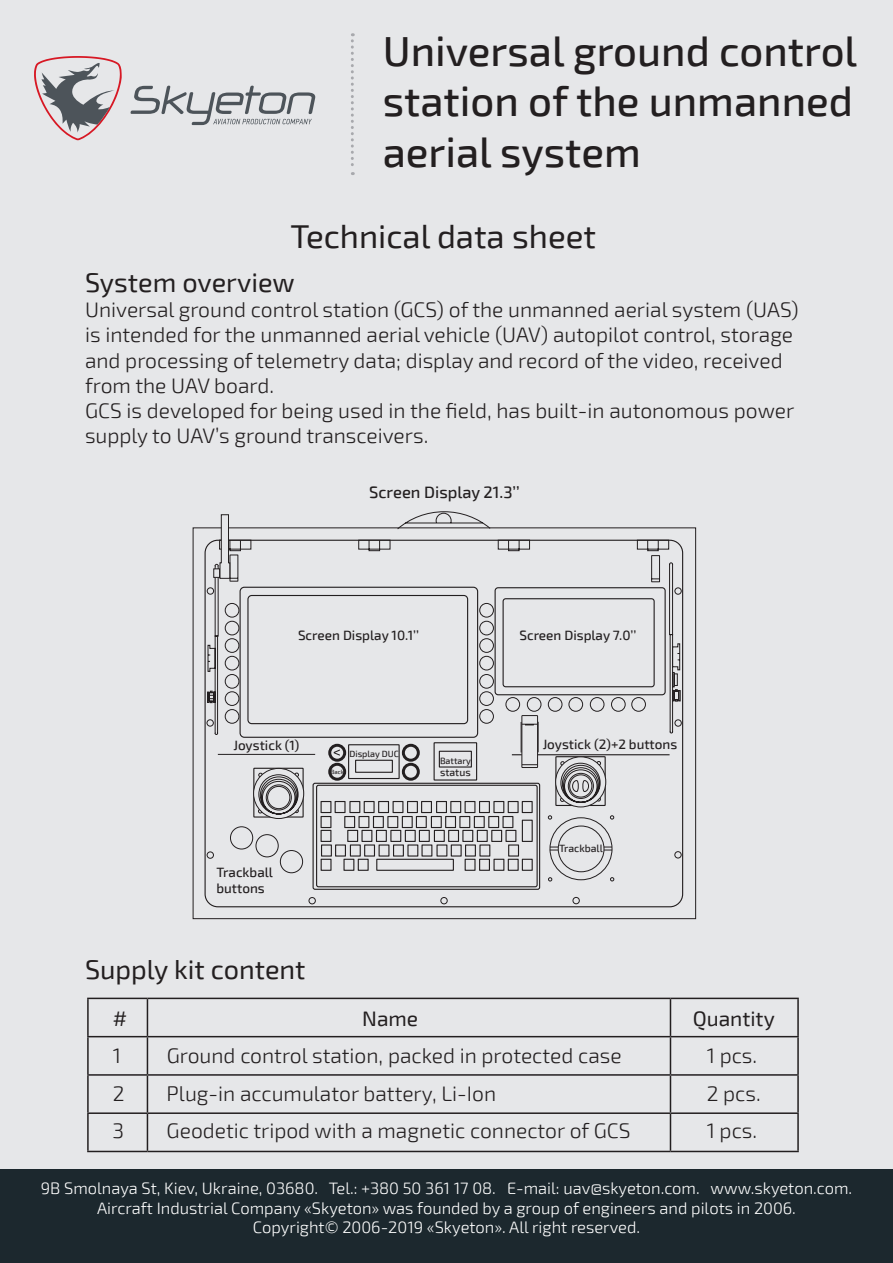
<style>
.page{position:relative;width:893px;height:1263px;background:#e6e7e9}
.page>*{position:absolute;margin:0;border:0;box-sizing:border-box;transform-origin:0 0}
.t1{font:500 42px/50.4px "Exo 2";color:#231f20;text-align:justify}
.t2{font:33px "Exo 2";color:#231f20}
.t3{font:27px "Exo 2";color:#231f20}
.t4{font:300 21px/25.2px "Exo 2";color:#231f20}
.t5{font:21px "Exo 2";color:#231f20}
.t6{font:300 16.5px/19.8px "Exo 2";color:#fff;text-align:center}
.t7{font:500 16.5px "Exo 2";color:#231f20}
.t8{font:500 13.5px/16.2px "Exo 2";color:#231f20}
.t9{font:500 10.5px "Exo 2";color:#231f20}
.t10{font:500 9px "Exo 2";color:#231f20}
.t11{font:500 6px "Exo 2";color:#231f20}
</style>
<div class="page">
<div style="left:0;top:1169px;width:893px;height:94px;background:#1c282e"></div>
<hr style="left:87px;top:998px;width:60px;height:1px;background:#231f20">
<hr style="left:87px;top:999px;width:2px;height:37px;background:#231f20">
<hr style="left:147px;top:998px;width:523px;height:1px;background:#231f20">
<hr style="left:147px;top:999px;width:1px;height:37px;background:#231f20">
<hr style="left:670px;top:998px;width:129px;height:1px;background:#231f20">
<hr style="left:670px;top:999px;width:1px;height:37px;background:#231f20">
<hr style="left:797px;top:999px;width:2px;height:37px;background:#231f20">
<hr style="left:87px;top:1036px;width:60px;height:1px;background:#231f20">
<hr style="left:87px;top:1037px;width:2px;height:37px;background:#231f20">
<hr style="left:147px;top:1036px;width:523px;height:1px;background:#231f20">
<hr style="left:147px;top:1037px;width:1px;height:37px;background:#231f20">
<hr style="left:670px;top:1036px;width:129px;height:1px;background:#231f20">
<hr style="left:670px;top:1037px;width:1px;height:37px;background:#231f20">
<hr style="left:797px;top:1037px;width:2px;height:37px;background:#231f20">
<hr style="left:87px;top:1074px;width:60px;height:2px;background:#231f20">
<hr style="left:87px;top:1076px;width:2px;height:36px;background:#231f20">
<hr style="left:147px;top:1074px;width:523px;height:2px;background:#231f20">
<hr style="left:147px;top:1076px;width:1px;height:36px;background:#231f20">
<hr style="left:670px;top:1074px;width:129px;height:2px;background:#231f20">
<hr style="left:670px;top:1076px;width:1px;height:36px;background:#231f20">
<hr style="left:797px;top:1076px;width:2px;height:36px;background:#231f20">
<hr style="left:87px;top:1112px;width:60px;height:2px;background:#231f20">
<hr style="left:87px;top:1114px;width:2px;height:37px;background:#231f20">
<hr style="left:147px;top:1112px;width:523px;height:2px;background:#231f20">
<hr style="left:147px;top:1114px;width:1px;height:37px;background:#231f20">
<hr style="left:670px;top:1112px;width:129px;height:2px;background:#231f20">
<hr style="left:670px;top:1114px;width:1px;height:37px;background:#231f20">
<hr style="left:797px;top:1114px;width:2px;height:37px;background:#231f20">
<hr style="left:87px;top:1151px;width:60px;height:1px;background:#231f20">
<hr style="left:147px;top:1151px;width:523px;height:1px;background:#231f20">
<hr style="left:670px;top:1151px;width:129px;height:1px;background:#231f20">
<svg style="left:34px;top:56px;width:88px;height:84px"></svg>
<svg style="left:131px;top:86px;width:184px;height:39px"></svg>
<svg style="left:351px;top:33px;width:3px;height:142px"></svg>
<svg style="left:229px;top:735px;width:431px;height:147px"></svg>
<hr style="left:538px;top:754px;width:132px;height:1px;background:#231f20">
<svg style="left:253px;top:742px;width:288px;height:148px"></svg>
<svg style="left:550px;top:847px;width:8px;height:4px"></svg>
<hr style="left:538px;top:722px;width:1px;height:30px;background:#231f20">
<hr style="left:521px;top:722px;width:1px;height:30px;background:#231f20">
<hr style="left:218px;top:754px;width:97px;height:1px;background:#231f20">
<svg style="left:206px;top:511px;width:476px;height:224px"></svg>
<div style="left:214px;top:569px;width:6px;height:8px;background:#e6e7e9"></div>
<div style="left:213px;top:568px;width:7px;height:10px;border:1px solid #231f20"></div>
<svg style="left:219px;top:514px;width:12px;height:65px"></svg>
<h1 class="t1" style="left:383px;top:27px;width:476px">Universal ground control station of the unmanned aerial system</h1>
<h2 class="t2" style="left:291px;top:218px;width:307px">Technical data sheet</h2>
<p class="t3" style="left:85px;top:267px;width:211px">System overview</p>
<p class="t4" style="left:85px;top:298px;width:715px">Universal ground control station (GCS) of the unmanned aerial system (UAS) is intended for the unmanned aerial vehicle (UAV) autopilot control, storage and processing of telemetry data; display and record of the video, received from the UAV board.<br>GCS is developed for being used in the field, has built-in autonomous power supply to UAV’s ground transceivers.</p>
<p class="t7" style="left:369px;top:482px;width:152px">Screen Display 21.3’’</p>
<p class="t8" style="left:298px;top:627px;width:123px">Screen Display 10.1’’</p>
<p class="t8" style="left:519px;top:627px;width:119px">Screen Display 7.0’’</p>
<p class="t8" style="left:233px;top:738px;width:67px">Joystick (1)</p>
<p class="t8" style="left:543px;top:737px;width:136px">Joystick (2)+2 buttons</p>
<p class="t10" style="left:349px;top:749px;width:51px">Display DUC</p>
<p class="t10" style="left:440px;top:755px;width:32px">Battary</p>
<p class="t9" style="left:440px;top:766px;width:32px">status</p>
<p class="t11" style="left:331px;top:768px;width:15px">Back</p>
<p class="t8" style="left:216px;top:865px;width:58px">Trackball buttons</p>
<p class="t9" style="left:559px;top:842px;width:45px">Trackball</p>
<p class="t3" style="left:85px;top:954px;width:222px">Supply kit content</p>
<p class="t5" style="left:113px;top:1006px;width:16px">#</p>
<p class="t5" style="left:362px;top:1006px;width:58px">Name</p>
<p class="t5" style="left:693px;top:1006px;width:84px">Quantity</p>
<p class="t4" style="left:113px;top:1044px;width:10px">1</p>
<p class="t4" style="left:167px;top:1044px;width:456px">Ground control station, packed in protected case</p>
<p class="t4" style="left:707px;top:1044px;width:52px">1 pcs.</p>
<p class="t4" style="left:113px;top:1081px;width:13px">2</p>
<p class="t4" style="left:167px;top:1081px;width:331px">Plug-in accumulator battery, Li-Ion</p>
<p class="t4" style="left:707px;top:1081px;width:55px">2 pcs.</p>
<p class="t4" style="left:113px;top:1119px;width:13px">3</p>
<p class="t4" style="left:167px;top:1119px;width:465px">Geodetic tripod with a magnetic connector of GCS</p>
<p class="t4" style="left:707px;top:1119px;width:52px">1 pcs.</p>
<p class="t6" style="left:41px;top:1178px;width:813px">9B Smolnaya St, Kiev, Ukraine, 03680. Tel.: +380 50 361 17 08. E-mail: uav@skyeton.com. www.skyeton.com.<br>Aircraft Industrial Company «Skyeton» was founded by a group of engineers and pilots in 2006.<br>Copyright© 2006-2019 «Skyeton». All right reserved.</p>
</div>
